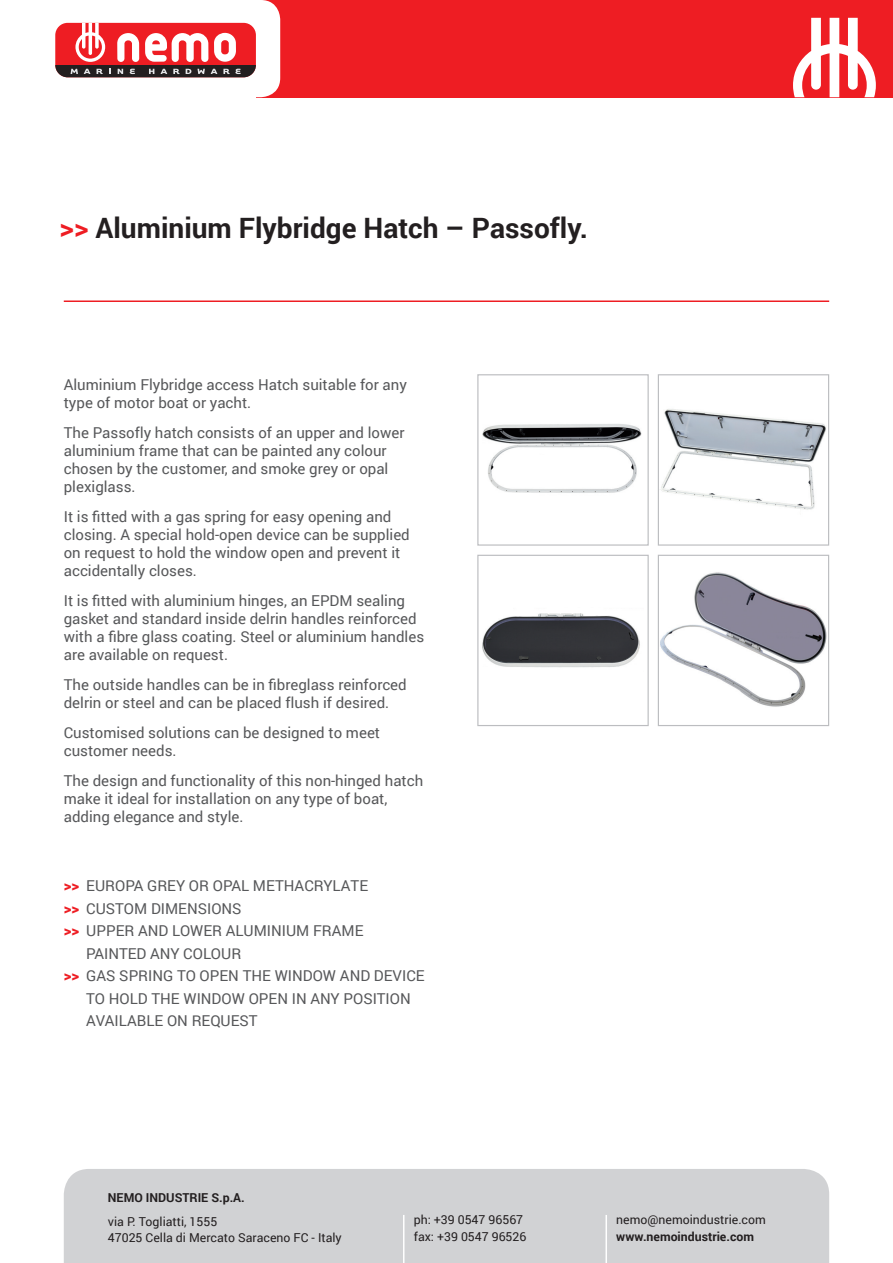
<style>
.page{position:relative;width:893px;height:1263px;background:#fff}
.page>*{position:absolute;margin:0;border:0;box-sizing:border-box;transform-origin:0 0}
.t1{font:700 28.05px "Roboto";color:#231f20}
.t2{font:15px/18px "Roboto";color:#57585a}
.t3{font:12.3px "Roboto";color:#231f20}
.t4{font:700 12.3px "Roboto";color:#231f20}
.s1{color:#ee1d23}
.s2{font-weight:900;color:#ee1d23}
</style>
<div class="page">
<div style="left:257px;top:0;width:636px;height:97px;background:#ee1d23"></div>
<svg style="left:793px;top:18px;width:83px;height:79px"></svg>
<div style="left:236px;top:0;width:44px;height:97px;background:#fff;border-radius:20px"></div>
<hr style="left:64px;top:300px;width:765px;height:2px;background:#ee1d23">
<img style="left:482px;top:424px;width:160px;height:69px">
<div style="left:477px;top:374px;width:172px;height:172px;border:1px solid #bcbdc0"></div>
<img style="left:661px;top:409px;width:165px;height:101px">
<div style="left:658px;top:374px;width:171px;height:172px;border:1px solid #bcbdc0"></div>
<img style="left:482px;top:613px;width:158px;height:55px">
<div style="left:477px;top:555px;width:172px;height:171px;border:1px solid #bcbdc0"></div>
<img style="left:660px;top:572px;width:167px;height:135px">
<div style="left:658px;top:555px;width:171px;height:171px;border:1px solid #bcbdc0"></div>
<div style="left:64px;top:1169px;width:765px;height:94px;background:#d1d2d4"></div>
<hr style="left:403px;top:1215px;width:1px;height:48px;background:#fff">
<hr style="left:605px;top:1215px;width:2px;height:48px;background:#fff">
<div style="left:55px;top:23px;width:201px;height:54px;background:#ee1d23;border-radius:12px"></div>
<div style="left:55px;top:65px;width:201px;height:12px;background:#231f20"></div>
<svg style="left:71px;top:69px;width:7px;height:5px"></svg>
<svg style="left:84px;top:69px;width:7px;height:5px"></svg>
<svg style="left:97px;top:69px;width:6px;height:5px"></svg>
<svg style="left:118px;top:69px;width:5px;height:5px"></svg>
<svg style="left:130px;top:69px;width:5px;height:5px"></svg>
<svg style="left:149px;top:69px;width:5px;height:5px"></svg>
<svg style="left:160px;top:69px;width:7px;height:5px"></svg>
<svg style="left:173px;top:69px;width:6px;height:5px"></svg>
<svg style="left:186px;top:69px;width:5px;height:5px"></svg>
<svg style="left:197px;top:69px;width:8px;height:5px"></svg>
<svg style="left:211px;top:69px;width:6px;height:5px"></svg>
<svg style="left:75px;top:23px;width:30px;height:39px"></svg>
<svg style="left:145px;top:33px;width:63px;height:29px"></svg>
<svg style="left:117px;top:33px;width:22px;height:29px"></svg>
<div style="left:214px;top:33px;width:22px;height:29px;background:#fff;border-radius:11px"></div>
<svg style="left:221px;top:40px;width:8px;height:14px"></svg>
<svg style="left:223px;top:69px;width:18px;height:5px"></svg>
<p class="t1" style="left:60px;top:209px;width:530px"><span class="s1">&gt;&gt;</span> Aluminium Flybridge Hatch – Passofly.</p>
<p class="t2" style="left:64px;top:375px;width:345px">Aluminium Flybridge access Hatch suitable for any type of motor boat or yacht.</p>
<p class="t2" style="left:64px;top:423px;width:342px">The Passofly hatch consists of an upper and lower aluminium frame that can be painted any colour chosen by the customer, and smoke grey or opal plexiglass.</p>
<p class="t2" style="left:64px;top:507px;width:348px">It is fitted with a gas spring for easy opening and closing. A special hold-open device can be supplied on request to hold the window open and prevent it accidentally closes.</p>
<p class="t2" style="left:64px;top:591px;width:362px">It is fitted with aluminium hinges, an EPDM sealing gasket and standard inside delrin handles reinforced with a fibre glass coating. Steel or aluminium handles are available on request.</p>
<p class="t2" style="left:64px;top:675px;width:344px">The outside handles can be in fibreglass reinforced delrin or steel and can be placed flush if desired.</p>
<p class="t2" style="left:64px;top:723px;width:318px">Customised solutions can be designed to meet customer needs.</p>
<p class="t2" style="left:64px;top:771px;width:361px">The design and functionality of this non-hinged hatch make it ideal for installation on any type of boat, adding elegance and style.</p>
<p class="t2" style="left:64px;top:876px;width:306px"><span class="s2">&gt;&gt;</span> EUROPA GREY OR OPAL METHACRYLATE</p>
<p class="t2" style="left:64px;top:899px;width:179px"><span class="s2">&gt;&gt;</span> CUSTOM DIMENSIONS</p>
<p class="t2" style="left:64px;top:921px;width:301px"><span class="s2">&gt;&gt;</span> UPPER AND LOWER ALUMINIUM FRAME</p>
<p class="t2" style="left:86px;top:944px;width:156px">PAINTED ANY COLOUR</p>
<p class="t2" style="left:64px;top:966px;width:362px"><span class="s2">&gt;&gt;</span> GAS SPRING TO OPEN THE WINDOW AND DEVICE</p>
<p class="t2" style="left:86px;top:989px;width:326px">TO HOLD THE WINDOW OPEN IN ANY POSITION</p>
<p class="t2" style="left:86px;top:1011px;width:173px">AVAILABLE ON REQUEST</p>
<p class="t4" style="left:108px;top:1189px;width:138px">NEMO INDUSTRIE S.p.A.</p>
<p class="t3" style="left:108px;top:1213px;width:111px">via P. Togliatti, 1555</p>
<p class="t3" style="left:108px;top:1229px;width:235px">47025 Cella di Mercato Saraceno FC - Italy</p>
<p class="t3" style="left:414px;top:1211px;width:111px">ph: +39 0547 96567</p>
<p class="t3" style="left:414px;top:1228px;width:114px">fax: +39 0547 96526</p>
<p class="t3" style="left:616px;top:1211px;width:151px">nemo@nemoindustrie.com</p>
<p class="t4" style="left:616px;top:1228px;width:139px">www.nemoindustrie.com</p>
</div>
